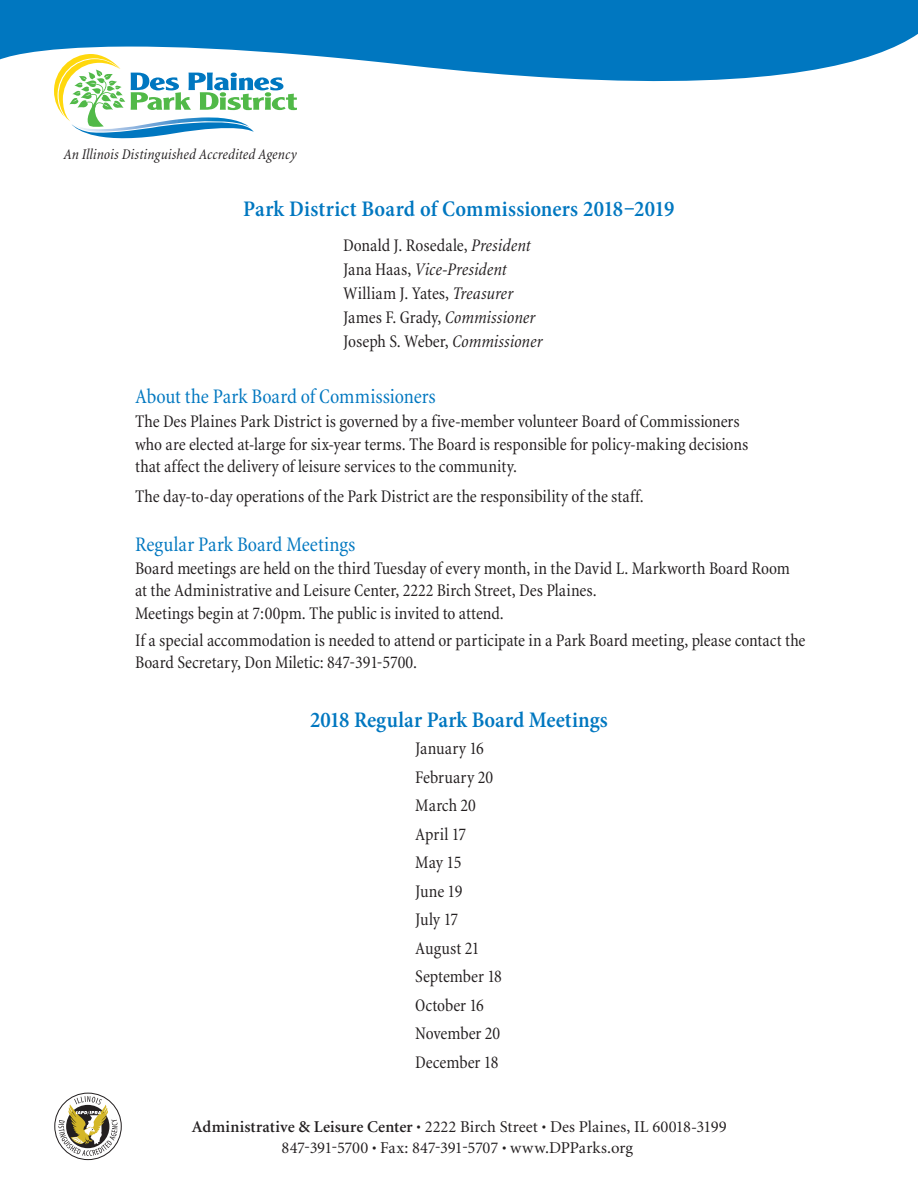
<style>
.page{position:relative;width:918px;height:1188px;background:#fff}
.page>*{position:absolute;margin:0;border:0;box-sizing:border-box;transform-origin:0 0}
.t1{font:600 condensed 22.5px "Minion Pro";color:#0077c0}
.t2{font:condensed 21px "Minion";color:#0077c0}
.t3{font:condensed 18px/28.5px "Minion";color:#231f20}
.t4{font:16.5px/21px "Minion";letter-spacing:-.005em;color:#231f20;text-align:center}
.t5{font:italic condensed 15px "Minion";letter-spacing:.005em;color:#231f20}
.s1{font-style:italic}
.s2{font-weight:600}
.s3{font-size:15px}
</style>
<div class="page">
<svg style="left:54px;top:90px;width:243px;height:49px"></svg>
<svg style="left:0;top:0;width:918px;height:90px;fill:#0077c0"></svg>
<svg style="left:54px;top:1093px;width:68px;height:67px"></svg>
<p class="t5" style="left:63px;top:147px;width:235px">An Illinois Distinguished Accredited Agency</p>
<p class="t1" style="left:245px;top:194px;width:429px">Park District Board of Commissioners 2018-2019</p>
<p class="t1" style="left:624px;top:191px;width:13px">–</p>
<p class="t3" style="left:343px;top:234px;width:221px;line-height:24px">Joseph S. Weber, <span class="s1">President<br></span>Donald J. Rosedale, <span class="s1">Vice-President<br></span>Jana Haas, <span class="s1">Treasurer<br></span>James F. Grady, <span class="s1">Commissioner<br></span>William J. Yates, <span class="s1">Commissioner</span></p>
<p class="t2" style="left:135px;top:386px;width:303px">About the Park Board of Commissioners</p>
<p class="t3" style="left:135px;top:411px;width:615px;line-height:22.5px">The Des Plaines Park District is governed by a five-member volunteer Board of Commissioners who are elected at-large for six-year terms. The Board is responsible for policy-making decisions that affect the delivery of leisure services to the community.</p>
<p class="t3" style="left:135px;top:483px;width:510px">The day-to-day operations of the Park District are the responsibility of the staff.</p>
<p class="t2" style="left:135px;top:534px;width:222px">Regular Park Board Meetings</p>
<p class="t3" style="left:135px;top:557px;width:656px;line-height:22.5px">Board meetings are held on the third Tuesday of every month, in the David L. Markworth Board Room at the Administrative and Leisure Center, 2222 Birch Street, Des Plaines.<br>Meetings begin at 7:00pm. The public is invited to attend.</p>
<p class="t3" style="left:135px;top:629px;width:672px;line-height:22.5px">If a special accommodation is needed to attend or participate in a Park Board meeting, please contact the<br>Board Secretary, Don Miletic: 847-391-5700.</p>
<p class="t3" style="left:343px;top:234px;width:189px;line-height:24px">Donald J Rosedale, <span class="s1">President<br></span>Jana Haas, <span class="s1">Vice-President<br></span>William J. Yates, <span class="s1">Treasurer</span></p>
<p class="t3" style="left:343px;top:327px;width:104px">Joseph S. Web r</p>
<p class="t1" style="left:310px;top:705px;width:299px">2017 Regular Park Board Meetings</p>
<p class="t3" style="left:415px;top:735px;width:79px">January 17<br>February 21<br>March 21<br>April 18<br>May 16</p>
<p class="t3" style="left:415px;top:906px;width:88px">July 18<br>August 15<br>September 19<br>October 17<br>November 21<br>December 19</p>
<p class="t1" style="left:339px;top:705px;width:12px">8</p>
<p class="t3" style="left:476px;top:735px;width:9px">6</p>
<p class="t3" style="left:485px;top:763px;width:9px">0</p>
<p class="t3" style="left:468px;top:792px;width:9px">0</p>
<p class="t3" style="left:459px;top:820px;width:9px">7</p>
<p class="t3" style="left:454px;top:849px;width:9px">5</p>
<p class="t3" style="left:448px;top:877px;width:16px">19</p>
<p class="t3" style="left:451px;top:906px;width:9px">7</p>
<p class="t3" style="left:465px;top:934px;width:16px">21</p>
<p class="t3" style="left:494px;top:963px;width:9px">8</p>
<p class="t3" style="left:476px;top:991px;width:9px">6</p>
<p class="t3" style="left:491px;top:1020px;width:11px">0<br>8</p>
<p class="t4" style="left:192px;top:1117px;width:536px"><span class="s2">Administrative &amp; Leisure Center</span> <span class="s3">•</span> 2222 Birch Street <span class="s3">•</span> Des Plaines, IL 60018-3199<br>847-391-5700 <span class="s3">•</span> Fax: 847-391-5707 <span class="s3">•</span> www.DPParks.org</p>
</div>
